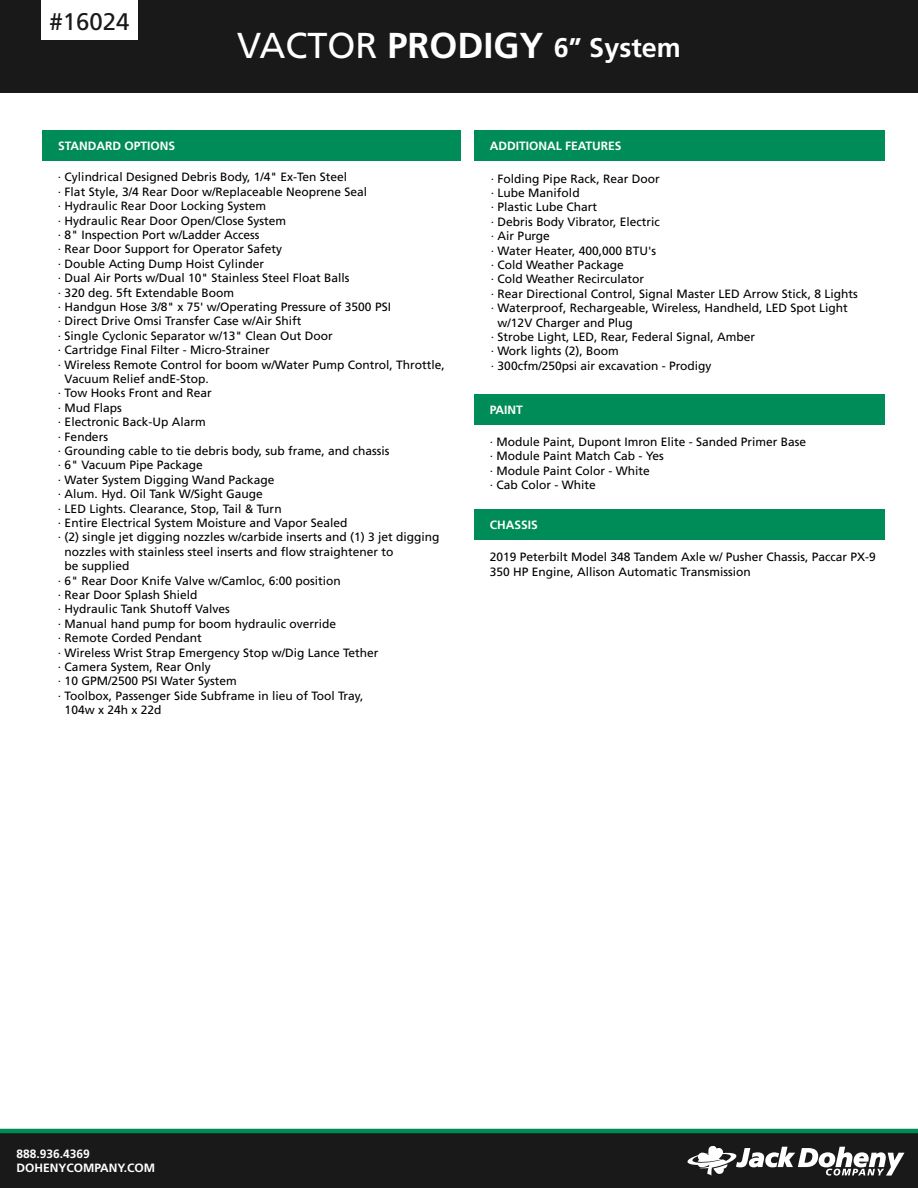
<style>
.page{position:relative;width:918px;height:1188px;background:#fff}
.page>*{position:absolute;margin:0;border:0;box-sizing:border-box;transform-origin:0 0}
.t1{font:27px "Frutiger LT 65 Bd";color:#fff}
.t2{font:24px "Frutiger LT 55 Rm";color:#191919}
.t3{font:12px/14.4px "Frutiger LT 55 Rm";color:#000}
.t4{font:12px/14.4px "Frutiger LT 65 Bd";color:#fff}
.s1{font-family:"Frutiger LT 55 Rm";font-size:36px}
.s2{font-size:36px}
</style>
<div class="page">
<div style="left:0;top:0;width:918px;height:93px;background:#191919"></div>
<div style="left:0;top:1131px;width:918px;height:57px;background:#191919"></div>
<svg style="left:687px;top:1146px;width:218px;height:30px"></svg>
<div style="left:42px;top:130px;width:418px;height:31px;background:#008c58"></div>
<div style="left:474px;top:130px;width:411px;height:31px;background:#008c58"></div>
<div style="left:474px;top:394px;width:411px;height:30px;background:#008c58"></div>
<div style="left:474px;top:509px;width:411px;height:31px;background:#008c58"></div>
<hr style="left:0;top:1129px;width:918px;height:4px;background:#008c58">
<div style="left:41px;top:0;width:96px;height:40px;background:#fff"></div>
<h2 class="t2" style="left:49px;top:7px;width:82px">#16024</h2>
<h1 class="t1" style="left:237px;top:32px;width:445px"><span class="s1">VACTOR</span> <span class="s2">PRODIGY</span> 6” System</h1>
<p class="t4" style="left:58px;top:139px;width:118px">STANDARD OPTIONS</p>
<p class="t3" style="left:58px;top:170px;width:291px">· Cylindrical Designed Debris Body, 1/4" Ex-Ten Steel</p>
<p class="t3" style="left:58px;top:185px;width:311px">· Flat Style, 3/4 Rear Door w/Replaceable Neoprene Seal</p>
<p class="t3" style="left:58px;top:199px;width:210px">· Hydraulic Rear Door Locking System</p>
<p class="t3" style="left:58px;top:213px;width:230px">· Hydraulic Rear Door Open/Close System</p>
<p class="t3" style="left:58px;top:228px;width:203px">· 8" Inspection Port w/Ladder Access</p>
<p class="t3" style="left:58px;top:242px;width:226px">· Rear Door Support for Operator Safety</p>
<p class="t3" style="left:58px;top:257px;width:208px">· Double Acting Dump Hoist Cylinder</p>
<p class="t3" style="left:58px;top:271px;width:293px">· Dual Air Ports w/Dual 10" Stainless Steel Float Balls</p>
<p class="t3" style="left:58px;top:285px;width:178px">· 320 deg. 5ft Extendable Boom</p>
<p class="t3" style="left:58px;top:300px;width:335px">· Handgun Hose 3/8" x 75' w/Operating Pressure of 3500 PSI</p>
<p class="t3" style="left:58px;top:314px;width:245px">· Direct Drive Omsi Transfer Case w/Air Shift</p>
<p class="t3" style="left:58px;top:329px;width:276px">· Single Cyclonic Separator w/13" Clean Out Door</p>
<p class="t3" style="left:58px;top:343px;width:213px">· Cartridge Final Filter - Micro-Strainer</p>
<p class="t3" style="left:58px;top:357px;width:388px">· Wireless Remote Control for boom w/Water Pump Control, Throttle,</p>
<p class="t3" style="left:65px;top:372px;width:146px">Vacuum Relief andE-Stop.</p>
<p class="t3" style="left:58px;top:386px;width:155px">· Tow Hooks Front and Rear</p>
<p class="t3" style="left:58px;top:401px;width:66px">· Mud Flaps</p>
<p class="t3" style="left:58px;top:415px;width:149px">· Electronic Back-Up Alarm</p>
<p class="t3" style="left:58px;top:429px;width:52px">· Fenders</p>
<p class="t3" style="left:58px;top:444px;width:333px">· Grounding cable to tie debris body, sub frame, and chassis</p>
<p class="t3" style="left:58px;top:458px;width:146px">· 6" Vacuum Pipe Package</p>
<p class="t3" style="left:58px;top:473px;width:218px">· Water System Digging Wand Package</p>
<p class="t3" style="left:58px;top:487px;width:206px">· Alum. Hyd. Oil Tank W/Sight Gauge</p>
<p class="t3" style="left:58px;top:501px;width:225px">· LED Lights. Clearance, Stop, Tail &amp; Turn</p>
<p class="t3" style="left:58px;top:516px;width:291px">· Entire Electrical System Moisture and Vapor Sealed</p>
<p class="t3" style="left:58px;top:530px;width:383px">· (2) single jet digging nozzles w/carbide inserts and (1) 3 jet digging</p>
<p class="t3" style="left:65px;top:545px;width:330px">nozzles with stainless steel inserts and flow straightener to</p>
<p class="t3" style="left:65px;top:559px;width:66px">be supplied</p>
<p class="t3" style="left:58px;top:573px;width:284px">· 6" Rear Door Knife Valve w/Camloc, 6:00 position</p>
<p class="t3" style="left:58px;top:588px;width:141px">· Rear Door Splash Shield</p>
<p class="t3" style="left:58px;top:602px;width:173px">· Hydraulic Tank Shutoff Valves</p>
<p class="t3" style="left:58px;top:617px;width:280px">· Manual hand pump for boom hydraulic override</p>
<p class="t3" style="left:58px;top:631px;width:145px">· Remote Corded Pendant</p>
<p class="t3" style="left:58px;top:645px;width:322px">· Wireless Wrist Strap Emergency Stop w/Dig Lance Tether</p>
<p class="t3" style="left:58px;top:660px;width:154px">· Camera System, Rear Only</p>
<p class="t3" style="left:58px;top:674px;width:180px">· 10 GPM/2500 PSI Water System</p>
<p class="t3" style="left:58px;top:689px;width:307px">· Toolbox, Passenger Side Subframe in lieu of Tool Tray,</p>
<p class="t3" style="left:65px;top:703px;width:98px">104w x 24h x 22d</p>
<p class="t4" style="left:490px;top:139px;width:133px">ADDITIONAL FEATURES</p>
<p class="t3" style="left:491px;top:171px;width:170px">· Folding Pipe Rack, Rear Door</p>
<p class="t3" style="left:491px;top:186px;width:90px">· Lube Manifold</p>
<p class="t3" style="left:491px;top:200px;width:108px">· Plastic Lube Chart</p>
<p class="t3" style="left:491px;top:214px;width:170px">· Debris Body Vibrator, Electric</p>
<p class="t3" style="left:491px;top:229px;width:61px">· Air Purge</p>
<p class="t3" style="left:491px;top:243px;width:167px">· Water Heater, 400,000 BTU's</p>
<p class="t3" style="left:491px;top:258px;width:134px">· Cold Weather Package</p>
<p class="t3" style="left:491px;top:272px;width:155px">· Cold Weather Recirculator</p>
<p class="t3" style="left:491px;top:286px;width:368px">· Rear Directional Control, Signal Master LED Arrow Stick, 8 Lights</p>
<p class="t3" style="left:491px;top:301px;width:358px">· Waterproof, Rechargeable, Wireless, Handheld, LED Spot Light</p>
<p class="t3" style="left:498px;top:315px;width:137px">w/12V Charger and Plug</p>
<p class="t3" style="left:491px;top:330px;width:266px">· Strobe Light, LED, Rear, Federal Signal, Amber</p>
<p class="t3" style="left:491px;top:344px;width:130px">· Work lights (2), Boom</p>
<p class="t3" style="left:491px;top:358px;width:222px">· 300cfm/250psi air excavation - Prodigy</p>
<p class="t4" style="left:490px;top:402px;width:35px">PAINT</p>
<p class="t3" style="left:490px;top:434px;width:318px">· Module Paint, Dupont Imron Elite - Sanded Primer Base · Module Paint Match Cab - Yes<br>· Module Paint Color - White<br>· Cab Color - White</p>
<p class="t4" style="left:490px;top:518px;width:50px">CHASSIS</p>
<p class="t3" style="left:490px;top:550px;width:388px">2019 Peterbilt Model 348 Tandem Axle w/ Pusher Chassis, Paccar PX-9<br>350 HP Engine, Allison Automatic Transmission</p>
<p class="t4" style="left:16px;top:1147px;width:140px">888.936.4369<br>DOHENYCOMPANY.COM</p>
</div>
